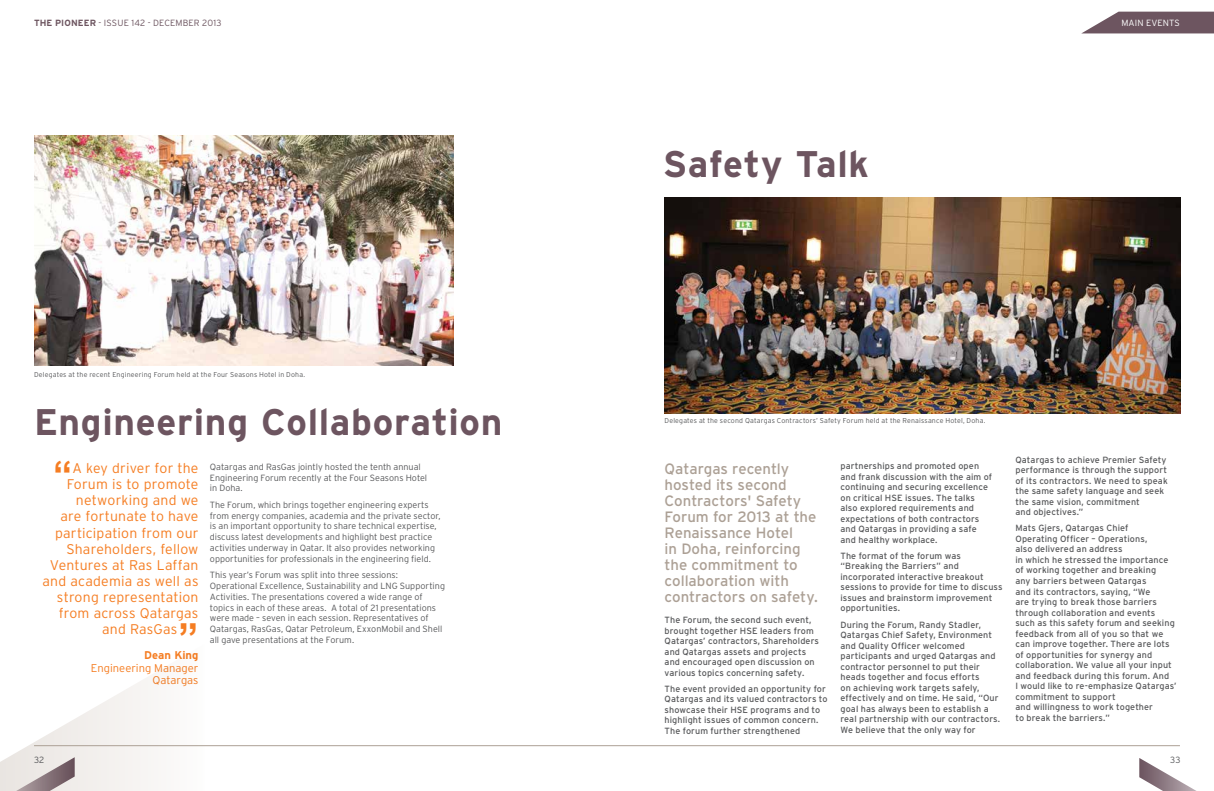
<style>
.page{position:relative;width:1214px;height:791px;background:#fff}
.page>*{position:absolute;margin:0;border:0;box-sizing:border-box;transform-origin:0 0}
.t1{font:700 40px "Arial";color:#f57d22}
.t2{font:700 38px "Arial";color:#f57d22}
.t3{font:700 37px "Interstate";letter-spacing:.02em;color:#6d5560}
.t4{font:15px/16px "Interstate";letter-spacing:-.005em;color:#aca095}
.t5{font:300 14px "Interstate";letter-spacing:.01em;color:#f57d22}
.t6{font:300 11.2px/12.7px "Interstate";color:#f57d22;text-align:right}
.t7{font:700 11.2px "Interstate";letter-spacing:.005em;color:#f57d22}
.t8{font:9px/10.5px "Interstate";letter-spacing:.01em;color:#58595b}
.t9{font:300 9px/10.8px "Interstate";color:#58595b}
.t10{font:300 9px "Interstate";letter-spacing:.015em;color:#6d5560}
.t11{font:300 9px "Interstate";letter-spacing:.01em;color:#fff}
.t12{font:300 7px "Interstate";letter-spacing:.025em;color:#58595b}
.s1{font-weight:700}
</style>
<div class="page">
<img style="left:34px;top:136px;width:420px;height:229px">
<img style="left:664px;top:198px;width:516px;height:215px">
<svg style="left:1082px;top:12px;width:131px;height:21px;background:#816c75"></svg>
<svg style="left:0;top:674px;width:204px;height:117px"></svg>
<svg style="left:1139px;top:758px;width:57px;height:33px"></svg>
<hr style="left:34px;top:745px;width:1145px;height:1px;background:#aca095">
<p class="t10" style="left:34px;top:18px;width:189px"><span class="s1">THE PIONEER</span> - ISSUE 142 - DECEMBER 2013</p>
<p class="t12" style="left:34px;top:370px;width:272px">Delegates at the recent Engineering Forum held at the Four Seasons Hotel in Doha.</p>
<h3 class="t3" style="left:34px;top:402px;width:470px">Engineering Collaboration</h3>
<p class="t9" style="left:210px;top:461px;width:219px">Qatargas and RasGas jointly hosted the tenth annual<br>Engineering Forum recently at the Four Seasons Hotel in Doha.</p>
<p class="t9" style="left:210px;top:499px;width:232px">The Forum, which brings together engineering experts from energy companies, academia and the private sector, is an important opportunity to share technical expertise, discuss latest developments and highlight best practice activities underway in Qatar. It also provides networking opportunities for professionals in the engineering field.</p>
<p class="t9" style="left:210px;top:570px;width:237px">This year’s Forum was split into three sessions:<br>Operational Excellence, Sustainability and LNG Supporting Activities. The presentations covered a wide range of topics in each of these areas. A total of 21 presentations were made – seven in each session. Representatives of Qatargas, RasGas, Qatar Petroleum, ExxonMobil and Shell all gave presentations at the Forum.</p>
<h2 class="t2" style="left:53px;top:450px;width:21px">“</h2>
<h3 class="t5" style="left:72px;top:461px;width:128px">A key driver for the</h3>
<h3 class="t5" style="left:67px;top:477px;width:133px">Forum is to promote</h3>
<h3 class="t5" style="left:76px;top:493px;width:124px">networking and we</h3>
<h3 class="t5" style="left:60px;top:509px;width:140px">are fortunate to have</h3>
<h3 class="t5" style="left:55px;top:525px;width:145px">participation from our</h3>
<h3 class="t5" style="left:66px;top:541px;width:133px">Shareholders, fellow</h3>
<h3 class="t5" style="left:50px;top:557px;width:150px">Ventures at Ras Laffan</h3>
<h3 class="t5" style="left:42px;top:573px;width:158px">and academia as well as</h3>
<h3 class="t5" style="left:57px;top:589px;width:143px">strong representation</h3>
<h3 class="t5" style="left:59px;top:605px;width:141px">from across Qatargas</h3>
<h3 class="t5" style="left:102px;top:621px;width:77px">and RasGas</h3>
<p class="t7" style="left:144px;top:649px;width:56px">Dean King</p>
<h1 class="t1" style="left:178px;top:611px;width:21px">”</h1>
<p class="t6" style="left:91px;top:661px;width:109px">Engineering Manager<br>Qatargas</p>
<h3 class="t3" style="left:662px;top:144px;width:208px">Safety Talk</h3>
<p class="t11" style="left:1121px;top:18px;width:60px">MAIN EVENTS</p>
<p class="t12" style="left:664px;top:417px;width:322px">Delegates at the second Qatargas Contractors’ Safety Forum held at the Renaissance Hotel, Doha.</p>
<h3 class="t4" style="left:664px;top:461px;width:155px">Qatargas recently hosted its second<br>Contractors' Safety<br>Forum for 2013 at the<br>Renaissance Hotel<br>in Doha, reinforcing the commitment to collaboration with contractors on safety.</h3>
<p class="t8" style="left:664px;top:614px;width:156px">The Forum, the second such event, brought together HSE leaders from Qatargas’ contractors, Shareholders and Qatargas assets and projects and encouraged open discussion on various topics concerning safety.</p>
<p class="t8" style="left:664px;top:683px;width:164px">The event provided an opportunity for Qatargas and its valued contractors to showcase their HSE programs and to highlight issues of common concern.<br>The forum further strengthened</p>
<p class="t8" style="left:840px;top:461px;width:153px">partnerships and promoted open and frank discussion with the aim of continuing and securing excellence on critical HSE issues. The talks also explored requirements and expectations of both contractors and Qatargas in providing a safe and healthy workplace.</p>
<p class="t8" style="left:840px;top:550px;width:164px">The format of the forum was “Breaking the Barriers” and incorporated interactive breakout sessions to provide for time to discuss issues and brainstorm improvement opportunities.</p>
<p class="t8" style="left:840px;top:619px;width:161px">During the Forum, Randy Stadler, Qatargas Chief Safety, Environment and Quality Officer welcomed participants and urged Qatargas and contractor personnel to put their heads together and focus efforts<br>on achieving work targets safely, effectively and on time. He said, “Our goal has always been to establish a real partnership with our contractors.<br>We believe that the only way for</p>
<p class="t8" style="left:1015px;top:454px;width:154px">Qatargas to achieve Premier Safety performance is through the support of its contractors. We need to speak the same safety language and seek the same vision, commitment<br>and objectives.”</p>
<p class="t8" style="left:1015px;top:523px;width:163px">Mats Gjers, Qatargas Chief<br>Operating Officer – Operations,<br>also delivered an address<br>in which he stressed the importance of working together and breaking<br>any barriers between Qatargas<br>and its contractors, saying, “We<br>are trying to break those barriers through collaboration and events such as this safety forum and seeking feedback from all of you so that we can improve together. There are lots of opportunities for synergy and collaboration. We value all your input and feedback during this forum. And<br>I would like to re-emphasize Qatargas’ commitment to support<br>and willingness to work together<br>to break the barriers.”</p>
<p class="t9" style="left:34px;top:754px;width:12px">32</p>
<p class="t9" style="left:1169px;top:754px;width:12px">33</p>
</div>
